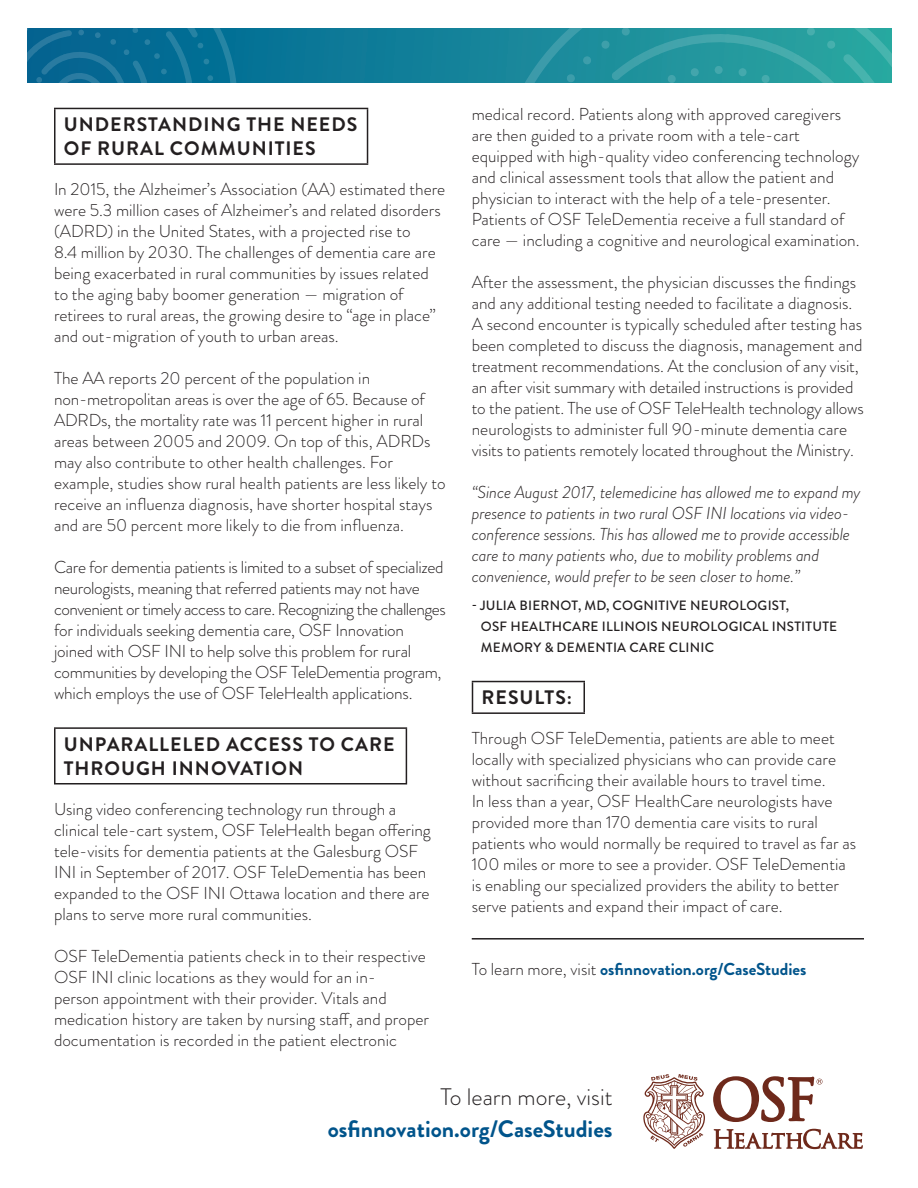
<style>
.page{position:relative;width:918px;height:1188px;background:#fff}
.page>*{position:absolute;margin:0;border:0;box-sizing:border-box;transform-origin:0 0}
.t1{font:700 23.85px "Brandon Grotesque";color:#00548b}
.t2{font:300 23.85px "Brandon Grotesque";color:#231f20}
.Headers{font:700 19.5px/24px "Brandon Grotesque";letter-spacing:.05em;color:#231f20}
.Main_Body{font:300 17.25px/21px "Brandon Grotesque";color:#231f20}
.Main_Body-2{font:300 17.25px/21px "Brandon Grotesque";letter-spacing:-.02em;color:#231f20}
.t3{font:italic 300 17.25px/21px "Brandon Grotesque";letter-spacing:-.01em;color:#231f20}
.Main_Body-3{font:700 17.25px "Brandon Grotesque";color:#00548b}
.Main_Body-4{font:500 13.5px/21px "Brandon Grotesque";letter-spacing:.02em;color:#231f20}
.s1{font-weight:300;color:#231f20}
</style>
<div class="page">
<hr style="left:54px;top:108px;width:314px;height:1px;background:#231f20">
<hr style="left:54px;top:109px;width:2px;height:54px;background:#231f20">
<hr style="left:367px;top:109px;width:1px;height:54px;background:#231f20">
<hr style="left:54px;top:163px;width:314px;height:2px;background:#231f20">
<hr style="left:54px;top:727px;width:353px;height:2px;background:#231f20">
<hr style="left:54px;top:729px;width:2px;height:54px;background:#231f20">
<hr style="left:406px;top:729px;width:1px;height:54px;background:#231f20">
<hr style="left:54px;top:783px;width:353px;height:2px;background:#231f20">
<hr style="left:472px;top:681px;width:113px;height:1px;background:#231f20">
<hr style="left:472px;top:682px;width:1px;height:30px;background:#231f20">
<hr style="left:584px;top:682px;width:1px;height:30px;background:#231f20">
<hr style="left:472px;top:712px;width:113px;height:2px;background:#231f20">
<svg style="left:643px;top:1074px;width:62px;height:75px"></svg>
<svg style="left:714px;top:1129px;width:149px;height:20px"></svg>
<svg style="left:713px;top:1076px;width:109px;height:46px"></svg>
<div style="left:27px;top:29px;width:864px;height:54px;background:#0e7b98"></div>
<svg style="left:496px;top:29px;width:395px;height:54px"></svg>
<svg style="left:27px;top:29px;width:211px;height:54px"></svg>
<hr style="left:472px;top:938px;width:392px;height:2px;background:#231f20">
<p class="Headers" style="left:64px;top:113px;width:295px">UNDERSTANDING THE NEEDS<br>OF RURAL COMMUNITIES</p>
<p class="Main_Body" style="left:54px;top:178px;width:393px">In 2015, the Alzheimer’s Association (AA) estimated there were 5.3 million cases of Alzheimer’s and related disorders (ADRD) in the United States, with a projected rise to<br>8.4 million by 2030. The challenges of dementia care are being exacerbated in rural communities by issues related to the aging baby boomer generation — migration of retirees to rural areas, the growing desire to “age in place” and out-migration of youth to urban areas.</p>
<p class="Main_Body" style="left:54px;top:367px;width:393px">The AA reports 20 percent of the population in non-metropolitan areas is over the age of 65. Because of ADRDs, the mortality rate was 11 percent higher in rural areas between 2005 and 2009. On top of this, ADRDs may also contribute to other health challenges. For example, studies show rural health patients are less likely to receive an influenza diagnosis, have shorter hospital stays and are 50 percent more likely to die from influenza.</p>
<p class="Main_Body-2" style="left:54px;top:556px;width:393px">Care for dementia patients is limited to a subset of specialized neurologists, meaning that referred patients may not have convenient or timely access to care. Recognizing the challenges for individuals seeking dementia care, OSF Innovation joined with OSF INI to help solve this problem for rural communities by developing the OSF TeleDementia program, which employs the use of OSF TeleHealth applications.</p>
<p class="Headers" style="left:64px;top:732px;width:332px">UNPARALLELED ACCESS TO CARE<br>THROUGH INNOVATION</p>
<p class="Main_Body" style="left:54px;top:798px;width:378px">Using video conferencing technology run through a clinical tele-cart system, OSF TeleHealth began offering tele-visits for dementia patients at the Galesburg OSF INI in September of 2017. OSF TeleDementia has been expanded to the OSF INI Ottawa location and there are plans to serve more rural communities.</p>
<p class="Main_Body" style="left:54px;top:945px;width:377px">OSF TeleDementia patients check in to their respective OSF INI clinic locations as they would for an in-<br>person appointment with their provider. Vitals and medication history are taken by nursing staff, and proper documentation is recorded in the patient electronic</p>
<p class="Main_Body" style="left:472px;top:103px;width:389px">medical record. Patients along with approved caregivers are then guided to a private room with a tele-cart equipped with high-quality video conferencing technology and clinical assessment tools that allow the patient and physician to interact with the help of a tele-presenter.<br>Patients of OSF TeleDementia receive a full standard of care — including a cognitive and neurological examination.</p>
<p class="Main_Body" style="left:472px;top:271px;width:394px">After the assessment, the physician discusses the findings and any additional testing needed to facilitate a diagnosis.<br>A second encounter is typically scheduled after testing has been completed to discuss the diagnosis, management and treatment recommendations. At the conclusion of any visit, an after visit summary with detailed instructions is provided to the patient. The use of OSF TeleHealth technology allows neurologists to administer full 90-minute dementia care visits to patients remotely located throughout the Ministry.</p>
<p class="t3" style="left:472px;top:481px;width:390px">“Since August 2017, telemedicine has allowed me to expand my presence to patients in two rural OSF INI locations via video&shy;conference sessions. This has allowed me to provide accessible care to many patients who, due to mobility problems and convenience, would prefer to be seen closer to home.”</p>
<p class="Main_Body-4" style="left:481px;top:595px;width:358px;text-indent:-9px">- JULIA BIERNOT, MD, COGNITIVE NEUROLOGIST,<br>OSF HEALTHCARE ILLINOIS NEUROLOGICAL INSTITUTE<br>MEMORY &amp; DEMENTIA CARE CLINIC</p>
<p class="Headers" style="left:482px;top:686px;width:92px">RESULTS:</p>
<p class="Main_Body" style="left:472px;top:728px;width:386px">Through OSF TeleDementia, patients are able to meet locally with specialized physicians who can provide care without sacrificing their available hours to travel time.<br>In less than a year, OSF HealthCare neurologists have provided more than 170 dementia care visits to rural patients who would normally be required to travel as far as 100 miles or more to see a provider. OSF TeleDementia is enabling our specialized providers the ability to better serve patients and expand their impact of care.</p>
<p class="Main_Body-3" style="left:472px;top:957px;width:336px"><span class="s1">To learn more, visit</span> osfinnovation.org/CaseStudies</p>
<p class="t2" style="left:440px;top:1080px;width:174px">To learn more, visit</p>
<p class="t1" style="left:328px;top:1112px;width:286px">osfinnovation.org/CaseStudies</p>
</div>
